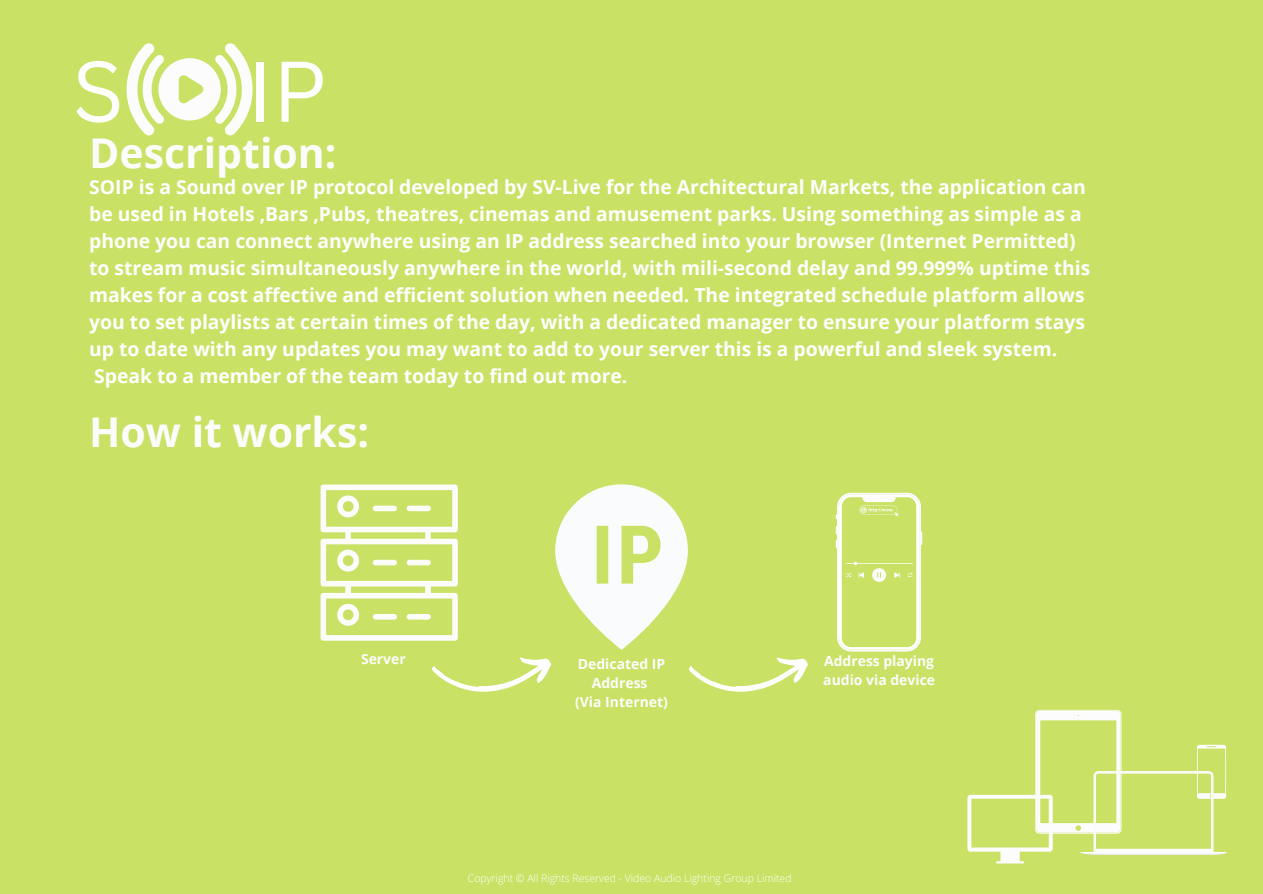
<style>
.page{position:relative;width:1263px;height:894px;background:#fff}
.page>*{position:absolute;margin:0;border:0;box-sizing:border-box;transform-origin:0 0}
.t1{font:84px "Canva Sans";color:#fff}
.t2{font:700 40.95px "Open Sans";color:#fcfcfc}
.t3{font:700 19.35px/27px "Open Sans";color:#fff}
.t4{font:700 13.95px/19px "Open Sans";color:#fcfcfc;text-align:center}
.t5{font:300 10.5px "Open Sans";color:#fff}
</style>
<div class="page">
<div style="left:0;top:0;width:1263px;height:893px;background:#c9e265"></div>
<svg style="left:967px;top:709px;width:259px;height:154px"></svg>
<svg style="left:126px;top:43px;width:127px;height:93px"></svg>
<svg style="left:321px;top:484px;width:487px;height:208px"></svg>
<svg style="left:836px;top:492px;width:86px;height:159px"></svg>
<h1 class="t1" style="left:72px;top:32px;width:53px">S</h1>
<h1 class="t1" style="left:247px;top:32px;width:81px">IP</h1>
<h2 class="t2" style="left:89px;top:124px;width:249px">Description:</h2>
<p class="t3" style="left:89px;top:173px;width:1002px">SOIP is a Sound over IP protocol developed by SV-Live for the Architectural Markets, the application can be used in Hotels ,Bars ,Pubs, theatres, cinemas and amusement parks. Using something as simple as a phone you can connect anywhere using an IP address searched into your browser (Internet Permitted) to stream music simultaneously anywhere in the world, with mili-second delay and 99.999% uptime this makes for a cost affective and efficient solution when needed. The integrated schedule platform allows you to set playlists at certain times of the day, with a dedicated manager to ensure your platform stays up to date with any updates you may want to add to your server this is a powerful and sleek system.<br>Speak to a member of the team today to find out more.</p>
<h2 class="t2" style="left:89px;top:403px;width:281px">How it works:</h2>
<p class="t4" style="left:361px;top:648px;width:46px">Server</p>
<p class="t4" style="left:575px;top:653px;width:94px">Dedicated IP<br>Address<br>(Via Internet)</p>
<p class="t4" style="left:823px;top:650px;width:113px;text-align:left">Address playing audio via device</p>
<p class="t5" style="left:468px;top:870px;width:325px">Copyright © All Rights Reserved - Video Audio Lighting Group Limited</p>
</div>
